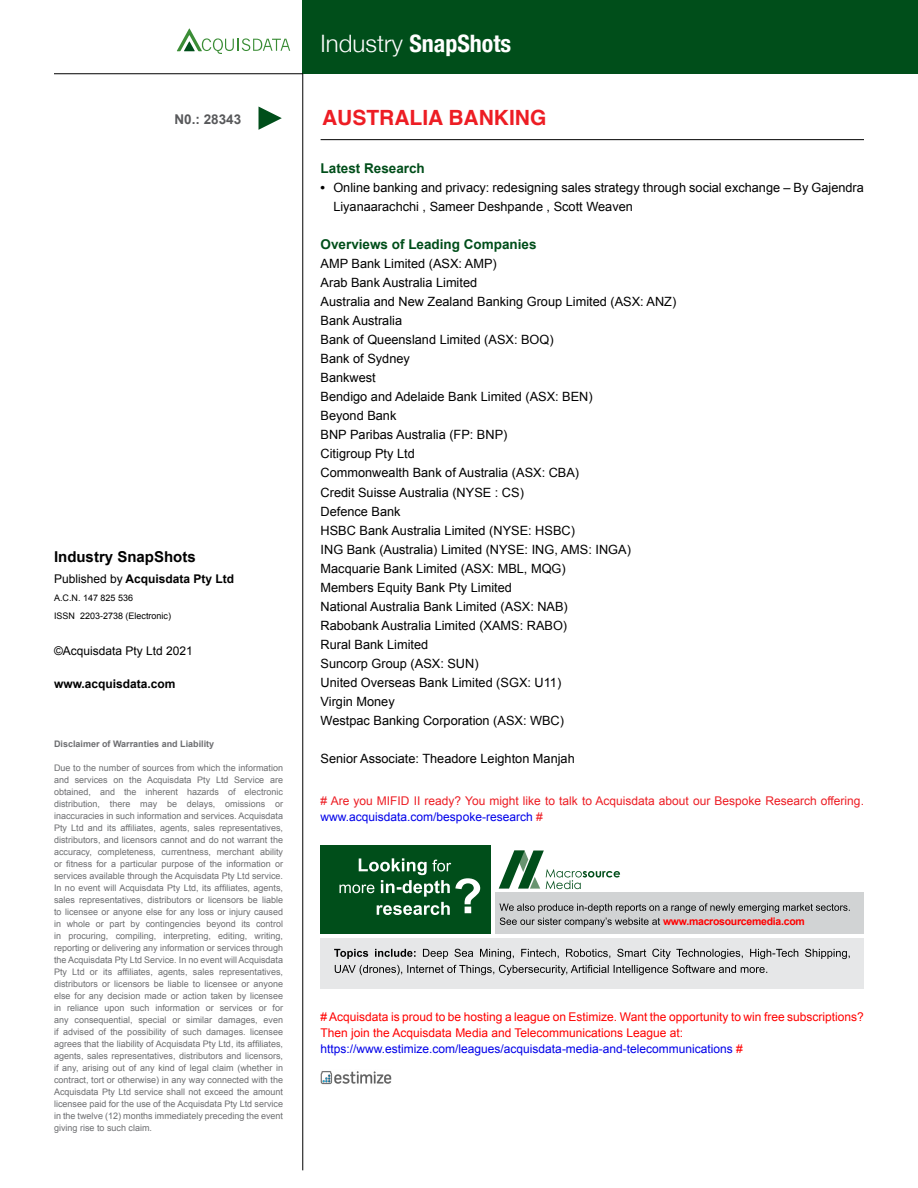
<style>
.page{position:relative;width:918px;height:1188px;background:#fff}
.page>*{position:absolute;margin:0;border:0;box-sizing:border-box;transform-origin:0 0}
.t1{font:700 condensed 24px "Helvetica Neue";color:#fff}
.t2{font:700 21px "Helvetica";color:#ed1d24}
.t3{font:700 15px "Arial";color:#000}
.t4{font:700 13.5px "Arial";color:#004e1a}
.t5{font:700 13.5px "Arial";color:#58595b}
.t6{font:12.75px/19px "Arial";color:#000}
.t7{font:12px/16.2px "Arial";color:#f00}
.t8{font:12px/16.2px "Arial";color:#ed1d24}
.t9{font:700 12px "Arial";color:#000}
.t10{font:12px "Arial";color:#000}
.t11{font:700 10.5px "Arial";letter-spacing:-.025em;color:#f00}
.t12{font:9px/12px "Arial";color:#6d6e71;text-align:justify}
.t13{font:9px/18px "Arial";color:#000}
.t14{font:700 9px "Arial";color:#6d6e71}
.s1{font-weight:400}
.s2{font-weight:300;font-stretch:normal}
.s3{font-weight:700}
.s4{color:#0000e9}
</style>
<div class="page">
<svg style="left:177px;top:28px;width:113px;height:26px"></svg>
<div style="left:303px;top:0;width:615px;height:74px;background:#004e1a"></div>
<hr style="left:303px;top:74px;width:1px;height:1096px;background:#000">
<hr style="left:54px;top:73px;width:249px;height:1px;background:#000">
<hr style="left:321px;top:139px;width:543px;height:1px;background:#000">
<svg style="left:259px;top:107px;width:23px;height:23px"></svg>
<img style="left:321px;top:1071px;width:71px;height:14px">
<div style="left:495px;top:892px;width:369px;height:42px;background:#d1d3d4"></div>
<div style="left:321px;top:938px;width:543px;height:50px;background:#e6e7e8"></div>
<div style="left:321px;top:845px;width:170px;height:89px;background:#004e1a"></div>
<svg style="left:499px;top:851px;width:121px;height:38px"></svg>
<svg style="left:499px;top:903px;width:351px;height:24px"></svg>
<svg style="left:335px;top:965px;width:432px;height:10px"></svg>
<svg style="left:334px;top:949px;width:516px;height:10px"></svg>
<svg style="left:339px;top:858px;width:141px;height:57px"></svg>
<h3 class="t5" style="left:174px;top:110px;width:68px">N0.: 28343</h3>
<h3 class="t3" style="left:54px;top:547px;width:143px">Industry SnapShots</h3>
<h3 class="t9" style="left:54px;top:571px;width:182px"><span class="s1">Published by</span> Acquisdata Pty Ltd</h3>
<p class="t13" style="left:54px;top:589px;width:119px">A.C.N. 147 825 536<br>ISSN 2203-2738 (Electronic)</p>
<h3 class="t10" style="left:54px;top:643px;width:140px">©Acquisdata Pty Ltd 2021</h3>
<h3 class="t9" style="left:54px;top:676px;width:123px">www.acquisdata.com</h3>
<p class="t14" style="left:54px;top:738px;width:162px">Disclaimer of Warranties and Liability</p>
<p class="t12" style="left:54px;top:762px;width:231px">Due to the number of sources from which the information and services on the Acquisdata Pty Ltd Service are obtained, and the inherent hazards of electronic distribution, there may be delays, omissions or inaccuracies in such information and services. Acquisdata Pty Ltd and its affiliates, agents, sales representatives, distributors, and licensors cannot and do not warrant the accuracy, completeness, currentness, merchant ability or fitness for a particular purpose of the information or services available through the Acquisdata Pty Ltd service.<br>In no event will Acquisdata Pty Ltd, its affiliates, agents, sales representatives, distributors or licensors be liable to licensee or anyone else for any loss or injury caused in whole or part by contingencies beyond its control in procuring, compiling, interpreting, editing, writing, reporting or delivering any information or services through the Acquisdata Pty Ltd Service. In no event will Acquisdata Pty Ltd or its affiliates, agents, sales representatives, distributors or licensors be liable to licensee or anyone else for any decision made or action taken by licensee in reliance upon such information or services or for any consequential, special or similar damages, even if advised of the possibility of such damages. licensee agrees that the liability of Acquisdata Pty Ltd, its affiliates, agents, sales representatives, distributors and licensors, if any, arising out of any kind of legal claim (whether in contract, tort or otherwise) in any way connected with the Acquisdata Pty Ltd service shall not exceed the amount licensee paid for the use of the Acquisdata Pty Ltd service in the twelve (12) months immediately preceding the event giving rise to such claim.</p>
<h1 class="t1" style="left:321px;top:23px;width:192px"><span class="s2">Industry</span> SnapShots</h1>
<h2 class="t2" style="left:322px;top:101px;width:226px">AUSTRALIA BANKING</h2>
<h3 class="t4" style="left:321px;top:159px;width:106px">Latest Research</h3>
<h3 class="t6" style="left:333px;top:178px;width:532px;text-indent:-13px"><span class="s3">•</span> Online banking and privacy: redesigning sales strategy through social exchange – By Gajendra<br>Liyanaarachchi , Sameer Deshpande , Scott Weaven</h3>
<h3 class="t4" style="left:321px;top:235px;width:218px">Overviews of Leading Companies</h3>
<p class="t6" style="left:321px;top:254px;width:357px">AMP Bank Limited (ASX: AMP)<br>Arab Bank Australia Limited<br>Australia and New Zealand Banking Group Limited (ASX: ANZ)<br>Bank Australia<br>Bank of Queensland Limited (ASX: BOQ)<br>Bank of Sydney<br>Bankwest<br>Bendigo and Adelaide Bank Limited (ASX: BEN)<br>Beyond Bank<br>BNP Paribas Australia (FP: BNP)<br>Citigroup Pty Ltd<br>Commonwealth Bank of Australia (ASX: CBA)<br>Credit Suisse Australia (NYSE : CS)<br>Defence Bank<br>HSBC Bank Australia Limited (NYSE: HSBC)<br>ING Bank (Australia) Limited (NYSE: ING, AMS: INGA)<br>Macquarie Bank Limited (ASX: MBL, MQG)<br>Members Equity Bank Pty Limited<br>National Australia Bank Limited (ASX: NAB)<br>Rabobank Australia Limited (XAMS: RABO)<br>Rural Bank Limited<br>Suncorp Group (ASX: SUN)<br>United Overseas Bank Limited (SGX: U11)<br>Virgin Money<br>Westpac Banking Corporation (ASX: WBC)</p>
<h3 class="t6" style="left:321px;top:749px;width:256px">Senior Associate: Theadore Leighton Manjah</h3>
<h3 class="t8" style="left:321px;top:793px;width:545px"># Are you MIFID II ready? You might like to talk to Acquisdata about our Bespoke Research offering. <span class="s4">www.acquisdata.com/bespoke-research</span> #</h3>
<p class="t11" style="left:663px;top:914px;width:143px">www.macrosourcemedia.com</p>
<p class="t7" style="left:321px;top:1009px;width:545px"># Acquisdata is proud to be hosting a league on Estimize. Want the opportunity to win free subscriptions?<br>Then join the Acquisdata Media and Telecommunications League at: <span class="s4">https://www.estimize.com/leagues/acquisdata-media-and-telecommunications</span> #</p>
</div>
